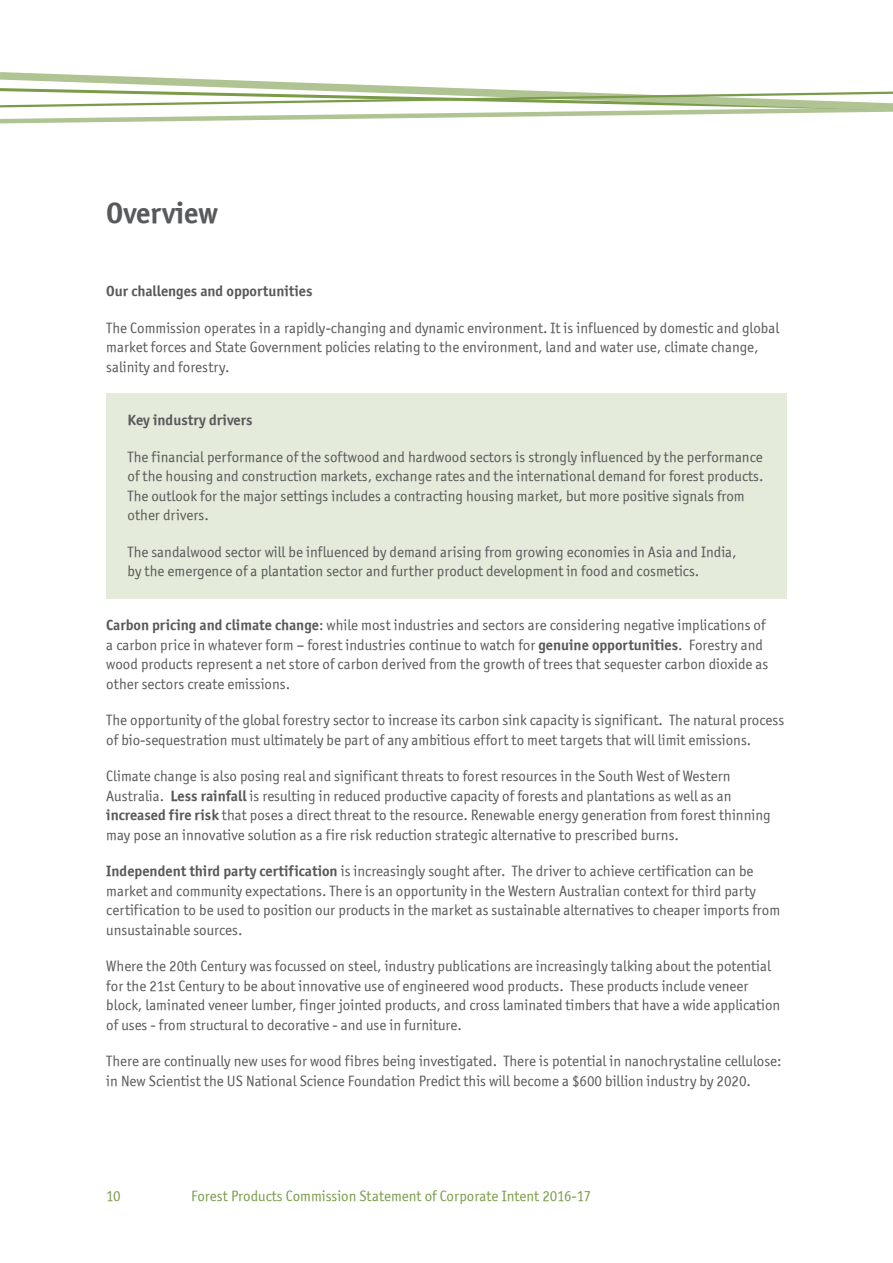
<style>
.page{position:relative;width:893px;height:1263px;background:#fff}
.page>*{position:absolute;margin:0;border:0;box-sizing:border-box;transform-origin:0 0}
.t1{font:30px "Officina Sans ITCTT Bold";letter-spacing:-.005em;color:#58595b}
.t2{font:15px/19.5px "Officina Sans ITCTT Book";color:#58595b}
.t3{font:15px "Officina Sans ITCTT Book";color:#7a9c49}
.t4{font:15px "Officina Sans ITCTT Bold";color:#58595b}
.s1{font-family:"Officina Sans ITCTT Bold"}
</style>
<div class="page">
<svg style="left:0;top:72px;width:138px;height:5px"></svg>
<svg style="left:0;top:77px;width:893px;height:47px"></svg>
<div style="left:106px;top:393px;width:681px;height:206px;background:#e4ebdb"></div>
<h1 class="t1" style="left:106px;top:194px;width:113px">Overview</h1>
<p class="t4" style="left:106px;top:282px;width:208px">Our challenges and opportunities</p>
<p class="t2" style="left:106px;top:318px;width:674px">The Commission operates in a rapidly-changing and dynamic environment. It is influenced by domestic and global market forces and State Government policies relating to the environment, land and water use, climate change, salinity and forestry.</p>
<p class="t4" style="left:128px;top:411px;width:126px">Key industry drivers</p>
<p class="t2" style="left:128px;top:447px;width:637px">The financial performance of the softwood and hardwood sectors is strongly influenced by the performance of the housing and construction markets, exchange rates and the international demand for forest products.<br>The outlook for the major settings includes a contracting housing market, but more positive signals from other drivers.</p>
<p class="t2" style="left:128px;top:542px;width:611px">The sandalwood sector will be influenced by demand arising from growing economies in Asia and India, by the emergence of a plantation sector and further product development in food and cosmetics.</p>
<p class="t2" style="left:106px;top:615px;width:663px"><span class="s1">Carbon pricing and climate change</span>: while most industries and sectors are considering negative implications of a carbon price in whatever form – forest industries continue to watch for <span class="s1">genuine opportunities</span>. Forestry and wood products represent a net store of carbon derived from the growth of trees that sequester carbon dioxide as other sectors create emissions.</p>
<p class="t2" style="left:106px;top:710px;width:679px">The opportunity of the global forestry sector to increase its carbon sink capacity is significant. The natural process of bio-sequestration must ultimately be part of any ambitious effort to meet targets that will limit emissions.</p>
<p class="t2" style="left:106px;top:766px;width:666px">Climate change is also posing real and significant threats to forest resources in the South West of Western Australia. <span class="s1">Less rainfall</span> is resulting in reduced productive capacity of forests and plantations as well as an <span class="s1">increased fire risk</span> that poses a direct threat to the resource. Renewable energy generation from forest thinning may pose an innovative solution as a fire risk reduction strategic alternative to prescribed burns.</p>
<p class="t2" style="left:106px;top:861px;width:675px"><span class="s1">Independent third party certification</span> is increasingly sought after. The driver to achieve certification can be market and community expectations. There is an opportunity in the Western Australian context for third party certification to be used to position our products in the market as sustainable alternatives to cheaper imports from unsustainable sources.</p>
<p class="t2" style="left:106px;top:956px;width:676px">Where the 20th Century was focussed on steel, industry publications are increasingly talking about the potential for the 21st Century to be about innovative use of engineered wood products. These products include veneer block, laminated veneer lumber, finger jointed products, and cross laminated timbers that have a wide application of uses - from structural to decorative - and use in furniture.</p>
<p class="t2" style="left:106px;top:1051px;width:677px">There are continually new uses for wood fibres being investigated. There is potential in nanochrystaline cellulose: in New Scientist the US National Science Foundation Predict this will become a $600 billion industry by 2020.</p>
<p class="t3" style="left:106px;top:1187px;width:16px">10</p>
<p class="t3" style="left:191px;top:1187px;width:402px">Forest Products Commission Statement of Corporate Intent 2016-17</p>
</div>
